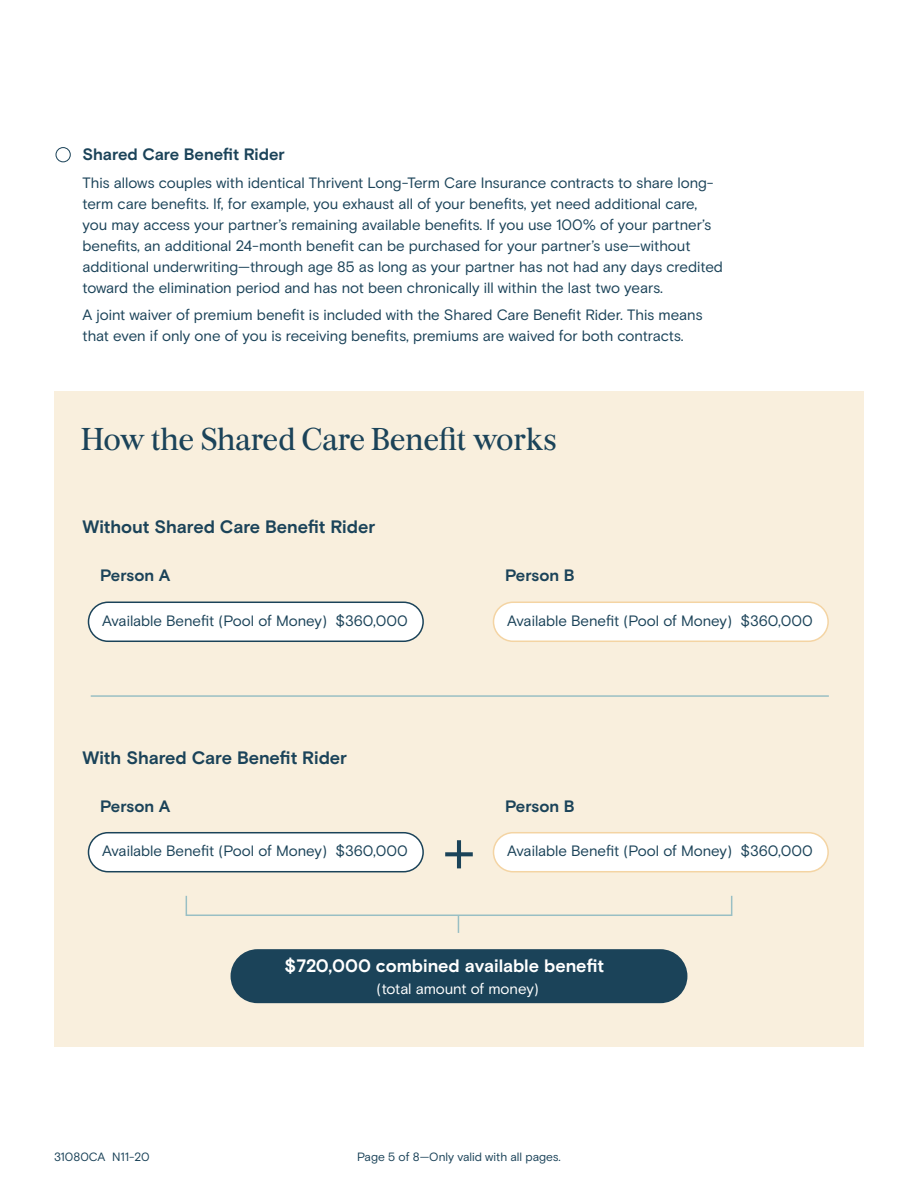
<style>
.page{position:relative;width:918px;height:1188px;background:#fff}
.page>*{position:absolute;margin:0;border:0;box-sizing:border-box;transform-origin:0 0}
.t1{font:31.5px "Burgessfor Thrivent";letter-spacing:-.005em;color:#1b4359}
.t2{font:700 18px "Basis Grtfor Thrivent";color:#1b4359}
.t3{font:700 18px "Basis Grtfor Thrivent";color:#fff}
.t4{font:700 16.5px "Basis Grtfor Thrivent";color:#1b4359}
.t5{font:15px/21px "Basis Grtfor Thrivent";letter-spacing:-.005em;color:#1b4359}
.t6{font:15px "Basis Grtfor Thrivent";letter-spacing:-.01em;color:#fff}
.t7{font:12px "Basis Grtfor Thrivent";color:#1b4359}
</style>
<div class="page">
<div style="left:55px;top:147px;width:16px;height:15px;border:1px solid #1b4359;border-radius:50%"></div>
<div style="left:54px;top:392px;width:810px;height:655px;background:#f9efdd"></div>
<div style="left:88px;top:602px;width:335px;height:39px;background:#fff;border-radius:20px"></div>
<div style="left:88px;top:602px;width:336px;height:40px;border:2px solid #1b4359;border-radius:20px"></div>
<div style="left:494px;top:602px;width:334px;height:39px;background:#fff;border-radius:20px"></div>
<div style="left:493px;top:602px;width:336px;height:40px;border:2px solid #f4d4a3;border-radius:20px"></div>
<svg style="left:185px;top:895px;width:548px;height:38px"></svg>
<div style="left:231px;top:949px;width:456px;height:54px;background:#1b4359;border-radius:27px"></div>
<div style="left:88px;top:833px;width:335px;height:39px;background:#fff;border-radius:20px"></div>
<div style="left:88px;top:832px;width:336px;height:40px;border:2px solid #1b4359;border-radius:20px"></div>
<div style="left:494px;top:833px;width:334px;height:39px;background:#fff;border-radius:20px"></div>
<div style="left:493px;top:832px;width:336px;height:40px;border:2px solid #f4d4a3;border-radius:20px"></div>
<hr style="left:91px;top:695px;width:738px;height:2px;background:#99bfc4">
<svg style="left:447px;top:852px;width:24px;height:4px"></svg>
<hr style="left:457px;top:842px;width:4px;height:24px;background:#1b4359">
<p class="t4" style="left:82px;top:144px;width:204px">Shared Care Benefit Rider</p>
<p class="t5" style="left:82px;top:172px;width:642px">This allows couples with identical Thrivent Long-Term Care Insurance contracts to share long&shy;term care benefits. If, for example, you exhaust all of your benefits, yet need additional care, you may access your partner’s remaining available benefits. If you use 100% of your partner’s benefits, an additional 24-month benefit can be purchased for your partner’s use—without additional underwriting—through age 85 as long as your partner has not had any days credited toward the elimination period and has not been chronically ill within the last two years.</p>
<p class="t5" style="left:82px;top:305px;width:622px">A joint waiver of premium benefit is included with the Shared Care Benefit Rider. This means that even if only one of you is receiving benefits, premiums are waived for both contracts.</p>
<h1 class="t1" style="left:81px;top:420px;width:477px">How the Shared Care Benefit works</h1>
<p class="t2" style="left:82px;top:516px;width:294px">Without Shared Care Benefit Rider</p>
<p class="t4" style="left:100px;top:566px;width:72px">Person A</p>
<p class="t5" style="left:102px;top:611px;width:307px">Available Benefit (Pool of Money) $360,000</p>
<p class="t5" style="left:507px;top:611px;width:307px">Available Benefit (Pool of Money) $360,000</p>
<p class="t4" style="left:505px;top:566px;width:71px">Person B</p>
<p class="t2" style="left:82px;top:747px;width:266px">With Shared Care Benefit Rider</p>
<p class="t4" style="left:100px;top:797px;width:72px">Person A</p>
<p class="t5" style="left:102px;top:841px;width:307px">Available Benefit (Pool of Money) $360,000</p>
<p class="t5" style="left:507px;top:841px;width:307px">Available Benefit (Pool of Money) $360,000</p>
<p class="t4" style="left:505px;top:797px;width:71px">Person B</p>
<p class="t7" style="left:54px;top:1150px;width:97px">31080CA N11-20</p>
<p class="t3" style="left:285px;top:956px;width:321px">$720,000 combined available benefit</p>
<p class="t6" style="left:377px;top:980px;width:164px">(total amount of money)</p>
<p class="t7" style="left:357px;top:1150px;width:205px">Page 5 of 8—Only valid with all pages.</p>
</div>
